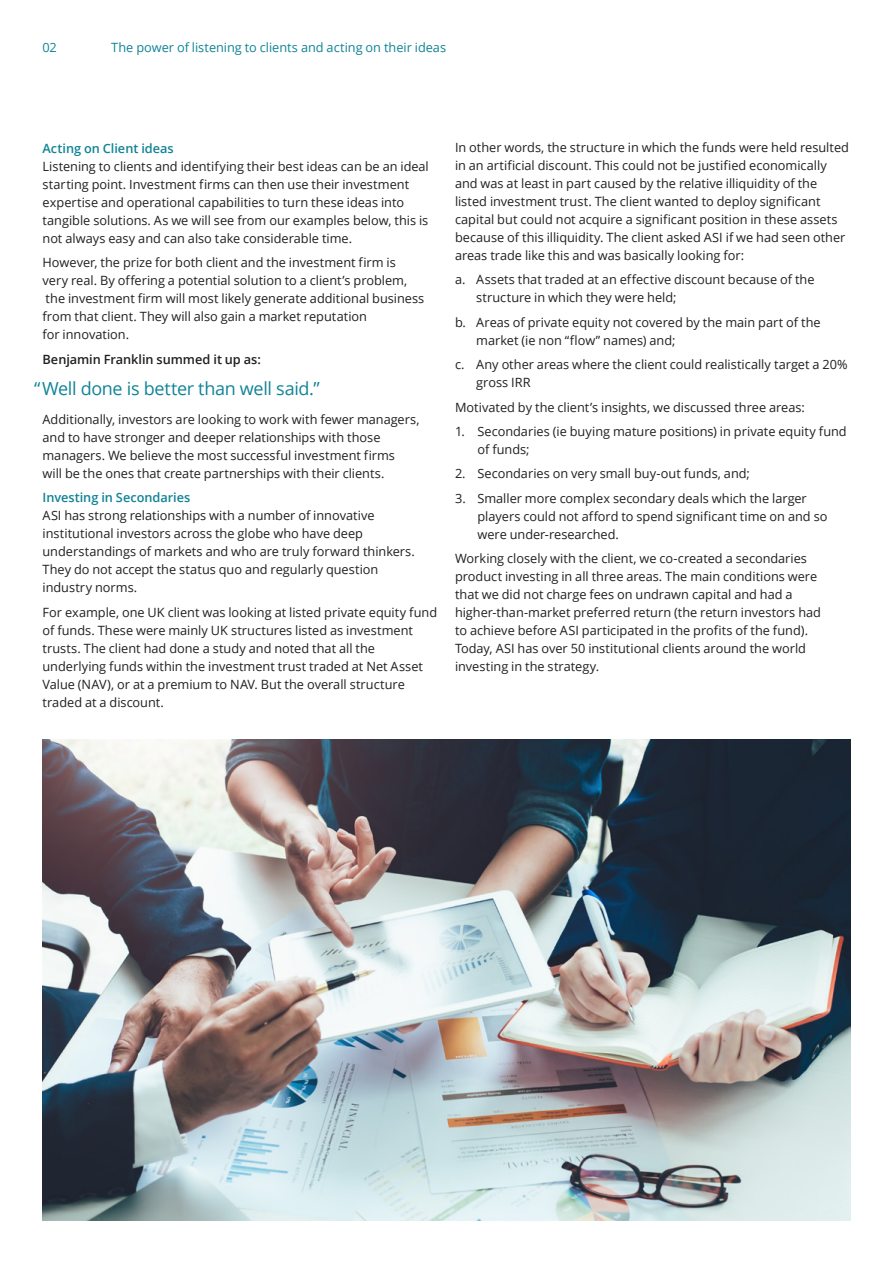
<style>
.page{position:relative;width:893px;height:1263px;background:#fff}
.page>*{position:absolute;margin:0;border:0;box-sizing:border-box;transform-origin:0 0}
.t1{font:18px "Open Sans";letter-spacing:-.02em;color:#108496}
.t2{font:12.75px/18px "Open Sans";color:#231f20}
.t3{font:12.75px "Open Sans";color:#108496}
.t4{font:600 12.75px "Open Sans";color:#108496}
.t5{font:600 12.75px "Open Sans";letter-spacing:-.005em;color:#231f20}
</style>
<div class="page">
<img style="left:43px;top:739px;width:807px;height:481px">
<p class="t3" style="left:42px;top:39px;width:16px">02</p>
<p class="t3" style="left:111px;top:39px;width:336px">The power of listening to clients and acting on their ideas</p>
<p class="t4" style="left:43px;top:139px;width:133px">Acting on Client ideas</p>
<p class="t2" style="left:43px;top:157px;width:388px">Listening to clients and identifying their best ideas can be an ideal starting point. Investment firms can then use their investment expertise and operational capabilities to turn these ideas into tangible solutions. As we will see from our examples below, this is not always easy and can also take considerable time.</p>
<p class="t2" style="left:43px;top:253px;width:383px">However, the prize for both client and the investment firm is very real. By offering a potential solution to a client’s problem, the investment firm will most likely generate additional business from that client. They will also gain a market reputation<br>for innovation.</p>
<p class="t5" style="left:43px;top:350px;width:220px">Benjamin Franklin summed it up as:</p>
<h1 class="t1" style="left:34px;top:377px;width:287px">“Well done is better than well said.”</h1>
<p class="t2" style="left:43px;top:410px;width:378px">Additionally, investors are looking to work with fewer managers, and to have stronger and deeper relationships with those managers. We believe the most successful investment firms<br>will be the ones that create partnerships with their clients.</p>
<p class="t4" style="left:43px;top:489px;width:149px">Investing in Secondaries</p>
<p class="t2" style="left:43px;top:506px;width:374px">ASI has strong relationships with a number of innovative institutional investors across the globe who have deep understandings of markets and who are truly forward thinkers.<br>They do not accept the status quo and regularly question industry norms.</p>
<p class="t2" style="left:43px;top:603px;width:396px">For example, one UK client was looking at listed private equity fund of funds. These were mainly UK structures listed as investment trusts. The client had done a study and noted that all the underlying funds within the investment trust traded at Net Asset Value (NAV), or at a premium to NAV. But the overall structure traded at a discount.</p>
<p class="t2" style="left:455px;top:138px;width:396px">In other words, the structure in which the funds were held resulted in an artificial discount. This could not be justified economically and was at least in part caused by the relative illiquidity of the listed investment trust. The client wanted to deploy significant capital but could not acquire a significant position in these assets because of this illiquidity. The client asked ASI if we had seen other areas trade like this and was basically looking for:</p>
<p class="t2" style="left:476px;top:270px;width:340px;text-indent:-21px">a. Assets that traded at an effective discount because of the structure in which they were held;</p>
<p class="t2" style="left:476px;top:313px;width:346px;text-indent:-21px">b. Areas of private equity not covered by the main part of the market (ie non “flow” names) and;</p>
<p class="t2" style="left:476px;top:355px;width:373px;text-indent:-21px">c. Any other areas where the client could realistically target a 20% gross IRR</p>
<p class="t2" style="left:455px;top:398px;width:351px">Motivated by the client’s insights, we discussed three areas:</p>
<p class="t2" style="left:477px;top:422px;width:371px;text-indent:-23px">1. Secondaries (ie buying mature positions) in private equity fund of funds;</p>
<p class="t2" style="left:455px;top:464px;width:296px">2. Secondaries on very small buy-out funds, and;</p>
<p class="t2" style="left:477px;top:489px;width:351px;text-indent:-23px">3. Smaller more complex secondary deals which the larger players could not afford to spend significant time on and so were under-researched.</p>
<p class="t2" style="left:455px;top:549px;width:368px">Working closely with the client, we co-created a secondaries product investing in all three areas. The main conditions were that we did not charge fees on undrawn capital and had a higher-than-market preferred return (the return investors had to achieve before ASI participated in the profits of the fund).<br>Today, ASI has over 50 institutional clients around the world investing in the strategy.</p>
</div>
